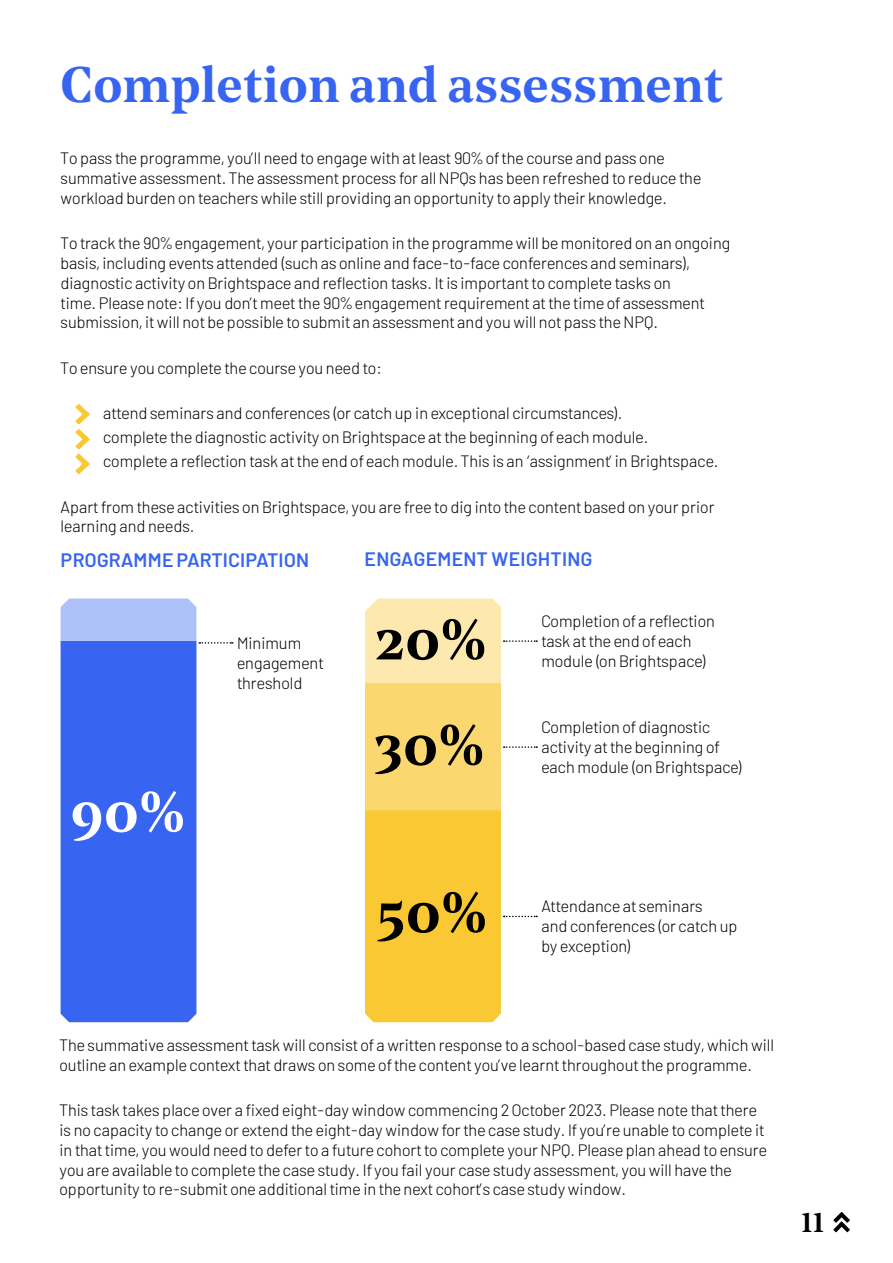
<style>
.page{position:relative;width:893px;height:1263px;background:#fff}
.page>*{position:absolute;margin:0;border:0;box-sizing:border-box;transform-origin:0 0}
.t1{font:600 57px/105.6px "Noe Text";color:#000}
.t2{font:600 57px "Noe Text";color:#fff}
.t3{font:600 49.5px "Noe Text";color:#3764f0}
.t4{font:600 27px "Noe Text";color:#000}
.t5{font:600 19.5px "Barlow";letter-spacing:.02em;color:#3764f0}
.t6{font:300 16.5px/19.8px "Barlow";color:#000}
</style>
<div class="page">
<svg style="left:833px;top:1212px;width:17px;height:20px"></svg>
<div style="left:365px;top:683px;width:136px;height:127px;background:#fbd86f"></div>
<svg style="left:365px;top:598px;width:172px;height:85px"></svg>
<svg style="left:504px;top:746px;width:33px;height:2px"></svg>
<svg style="left:365px;top:810px;width:172px;height:212px"></svg>
<div style="left:61px;top:644px;width:135px;height:378px;background:#3764f0"></div>
<svg style="left:61px;top:598px;width:172px;height:46px"></svg>
<svg style="left:75px;top:404px;width:15px;height:70px"></svg>
<h2 class="t3" style="left:61px;top:48px;width:664px">Completion and assessment</h2>
<p class="t6" style="left:61px;top:147px;width:642px">To pass the programme, you’ll need to engage with at least 90% of the course and pass one summative assessment. The assessment process for all NPQs has been refreshed to reduce the workload burden on teachers while still providing an opportunity to apply their knowledge.</p>
<p class="t6" style="left:61px;top:232px;width:671px">To track the 90% engagement, your participation in the programme will be monitored on an ongoing basis, including events attended (such as online and face-to-face conferences and seminars), diagnostic activity on Brightspace and reflection tasks. It is important to complete tasks on<br>time. Please note: If you don’t meet the 90% engagement requirement at the time of assessment submission, it will not be possible to submit an assessment and you will not pass the NPQ.</p>
<p class="t6" style="left:61px;top:357px;width:323px">To ensure you complete the course you need to:</p>
<p class="t6" style="left:82px;top:402px;width:542px">• attend seminars and conferences (or catch up in exceptional circumstances).</p>
<p class="t6" style="left:82px;top:426px;width:568px">• complete the diagnostic activity on Brightspace at the beginning of each module.</p>
<p class="t6" style="left:82px;top:450px;width:638px">• complete a reflection task at the end of each module. This is an ‘assignment’ in Brightspace.</p>
<p class="t6" style="left:61px;top:495px;width:655px">Apart from these activities on Brightspace, you are free to dig into the content based on your prior learning and needs.</p>
<p class="t5" style="left:365px;top:545px;width:229px">ENGAGEMENT WEIGHTING</p>
<p class="t5" style="left:61px;top:545px;width:250px">PROGRAMME PARTICIPATION</p>
<h1 class="t2" style="left:70px;top:769px;width:118px">90%</h1>
<p class="t6" style="left:237px;top:632px;width:88px">Minimum engagement threshold</p>
<h1 class="t1" style="left:374px;top:583px;width:115px">20%<br>30%</h1>
<h1 class="t1" style="left:376px;top:856px;width:114px">50%</h1>
<p class="t6" style="left:541px;top:610px;width:175px">Completion of a reflection task at the end of each module (on Brightspace)</p>
<p class="t6" style="left:541px;top:716px;width:203px">Completion of diagnostic activity at the beginning of each module (on Brightspace)</p>
<p class="t6" style="left:541px;top:895px;width:198px">Attendance at seminars<br>and conferences (or catch up by exception)</p>
<p class="t6" style="left:60px;top:1034px;width:716px">The summative assessment task will consist of a written response to a school-based case study, which will outline an example context that draws on some of the content you’ve learnt throughout the programme.</p>
<p class="t6" style="left:60px;top:1099px;width:709px">This task takes place over a fixed eight-day window commencing 2 October 2023. Please note that there is no capacity to change or extend the eight-day window for the case study. If you’re unable to complete it in that time, you would need to defer to a future cohort to complete your NPQ. Please plan ahead to ensure you are available to complete the case study. If you fail your case study assessment, you will have the opportunity to re-submit one additional time in the next cohort’s case study window.</p>
<h3 class="t4" style="left:801px;top:1202px;width:24px">11</h3>
</div>
